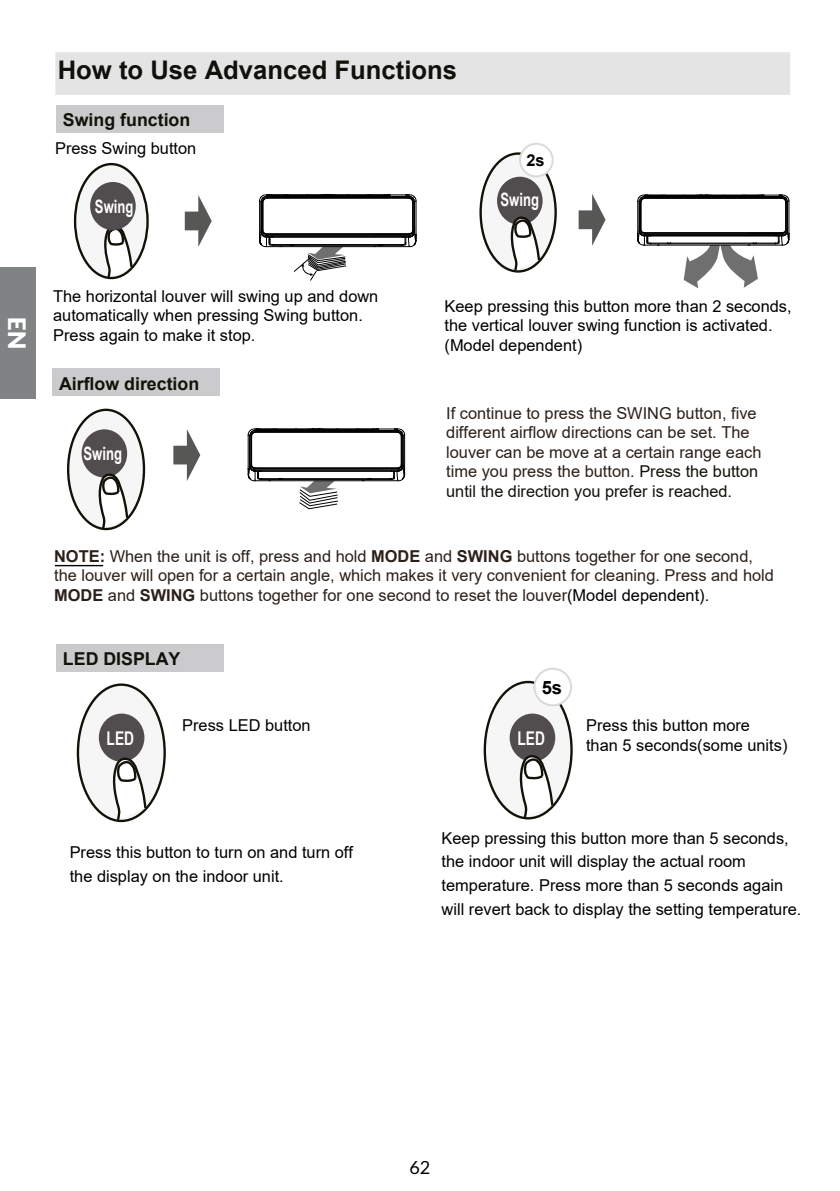
<style>
.page{position:relative;width:840px;height:1191px;background:#fff}
.page>*{position:absolute;margin:0;border:0;box-sizing:border-box;transform-origin:0 0}
.t1{font:700 25.6px "Arial";color:#12100b}
.t2{font:900 24px "Lato";color:#fff}
.t3{font:700 18.8px "Arial Narrow";color:#fff;scale:.89 1}
.t4{font:700 18.4px "Arial Narrow";color:#fff;scale:.86 1}
.t5{font:700 18.4px "Arial";color:#000}
.t6{font:18px "Lato";color:#000}
.t7{font:700 17.8px "Arial";color:#121209}
.t8{font:16.4px/19.4px "Arial";color:#000}
.t9{font:16.4px/19.6px "Arial";color:#2c2019}
.t10{font:700 16.4px "Arial";color:#000}
.s1{color:#121209}
.s2{font-weight:700}
.s3{color:#000}
</style>
<div class="page">
<div style="left:480px;top:154px;width:75px;height:117px;background:#f6f6f6;border-radius:50%"></div>
<div style="left:479px;top:152px;width:77px;height:121px;border:2px solid #121209;border-radius:50%"></div>
<div style="left:55px;top:52px;width:734px;height:43px;background:#e4e4e5"></div>
<div style="left:56px;top:105px;width:168px;height:27px;background:#cbcacc"></div>
<div style="left:52px;top:368px;width:168px;height:28px;background:#cbcacc"></div>
<div style="left:56px;top:644px;width:168px;height:27px;background:#cbcacc"></div>
<svg style="left:185px;top:195px;width:26px;height:52px"></svg>
<svg style="left:259px;top:194px;width:157px;height:87px"></svg>
<svg style="left:173px;top:429px;width:27px;height:52px"></svg>
<svg style="left:247px;top:428px;width:158px;height:81px"></svg>
<svg style="left:578px;top:194px;width:27px;height:52px"></svg>
<svg style="left:637px;top:194px;width:152px;height:94px"></svg>
<div style="left:75px;top:164px;width:72px;height:114px;background:#f6f6f6;border-radius:50%"></div>
<div style="left:74px;top:163px;width:75px;height:116px;border:2px solid #121209;border-radius:50%"></div>
<div style="left:519px;top:144px;width:33px;height:32px;background:#fff;border-radius:50%"></div>
<div style="left:518px;top:143px;width:35px;height:34px;border:2px solid #dadada;border-radius:50%"></div>
<div style="left:68px;top:410px;width:76px;height:119px;background:#f6f6f6;border-radius:50%"></div>
<div style="left:67px;top:409px;width:78px;height:121px;border:2px solid #121209;border-radius:50%"></div>
<div style="left:78px;top:684px;width:86px;height:137px;background:#f6f6f6;border-radius:50%"></div>
<div style="left:77px;top:683px;width:89px;height:139px;border:2px solid #121209;border-radius:50%"></div>
<div style="left:484px;top:682px;width:87px;height:136px;background:#f6f6f6;border-radius:50%"></div>
<div style="left:483px;top:681px;width:89px;height:138px;border:2px solid #121209;border-radius:50%"></div>
<div style="left:534px;top:668px;width:36px;height:37px;background:#fff;border-radius:50%"></div>
<div style="left:533px;top:667px;width:38px;height:39px;border:2px solid #dadada;border-radius:50%"></div>
<svg style="left:103px;top:225px;width:31px;height:55px"></svg>
<div style="left:90px;top:182px;width:46px;height:48px;background:#514d4f;border-radius:50%"></div>
<div style="left:99px;top:713px;width:45px;height:48px;background:#514d4f;border-radius:50%"></div>
<div style="left:509px;top:713px;width:46px;height:48px;background:#514d4f;border-radius:50%"></div>
<div style="left:82px;top:429px;width:45px;height:48px;background:#514d4f;border-radius:50%"></div>
<div style="left:496px;top:177px;width:46px;height:48px;background:#514d4f;border-radius:50%"></div>
<svg style="left:509px;top:217px;width:32px;height:56px"></svg>
<svg style="left:97px;top:474px;width:32px;height:57px"></svg>
<hr style="left:55px;top:565px;width:48px;height:1px;background:#000">
<svg style="left:111px;top:758px;width:37px;height:64px"></svg>
<svg style="left:518px;top:755px;width:36px;height:65px"></svg>
<div style="left:0;top:267px;width:36px;height:132px;background:#7f8384"></div>
<h1 class="t1" style="left:58px;top:52px;width:401px">How to Use Advanced Functions</h1>
<p class="t7" style="left:63px;top:107px;width:129px">Swing function</p>
<p class="t8" style="left:55px;top:139px;width:143px">Press Swing button</p>
<p class="t4" style="left:95px;top:193px;width:46px">Swing</p>
<p class="t10" style="left:526px;top:149px;width:20px">2s</p>
<p class="t4" style="left:500px;top:186px;width:46px">Swing</p>
<h2 class="t2" style="left:31px;top:317px;width:33px;rotate:90deg">EN</h2>
<p class="t8" style="left:53px;top:286px;width:326px">The horizontal louver will swing up and down automatically when pressing Swing button.<br>Press again to make it stop.</p>
<p class="t7" style="left:59px;top:371px;width:142px">Airflow direction</p>
<p class="t4" style="left:83px;top:439px;width:46px">Swing</p>
<p class="t8" style="left:444px;top:296px;width:348px">Keep pressing this button more than 2 seconds, the vertical louver swing function is activated. (Model dependent)</p>
<p class="t9" style="left:446px;top:403px;width:316px">If continue to press the SWING button, five different airflow directions can be set. The louver can be move at a certain range each time you press the button. <span class="s1">Press the button until the direction you prefer is reached.</span></p>
<p class="t9" style="left:54px;top:546px;width:721px"><span class="s2">NOTE:</span> When the unit is off, press and hold <span class="s2">MODE</span> and <span class="s2">SWING</span> buttons together for one second, the louver will open for a certain angle, which makes it very convenient for cleaning. Press and hold<br><span class="s2">MODE</span> and <span class="s2">SWING</span> buttons together for one second to reset the louver<span class="s3">(Model dependent).</span></p>
<p class="t7" style="left:63px;top:646px;width:119px">LED DISPLAY</p>
<p class="t5" style="left:541px;top:674px;width:22px">5s</p>
<p class="t8" style="left:182px;top:715px;width:130px">Press LED button</p>
<p class="t8" style="left:585px;top:715px;width:203px">Press this button more<br>than 5 seconds(some units)</p>
<p class="t3" style="left:107px;top:724px;width:32px">LED</p>
<p class="t3" style="left:517px;top:724px;width:32px">LED</p>
<p class="t8" style="left:70px;top:840px;width:285px;line-height:23.6px">Press this button to turn on and turn off the display on the indoor unit.</p>
<p class="t8" style="left:441px;top:826px;width:361px;line-height:23.6px">Keep pressing this button more than 5 seconds, the indoor unit will display the actual room temperature. Press more than 5 seconds again will revert back to display the setting temperature.</p>
<p class="t6" style="left:409px;top:1157px;width:22px">62</p>
</div>
